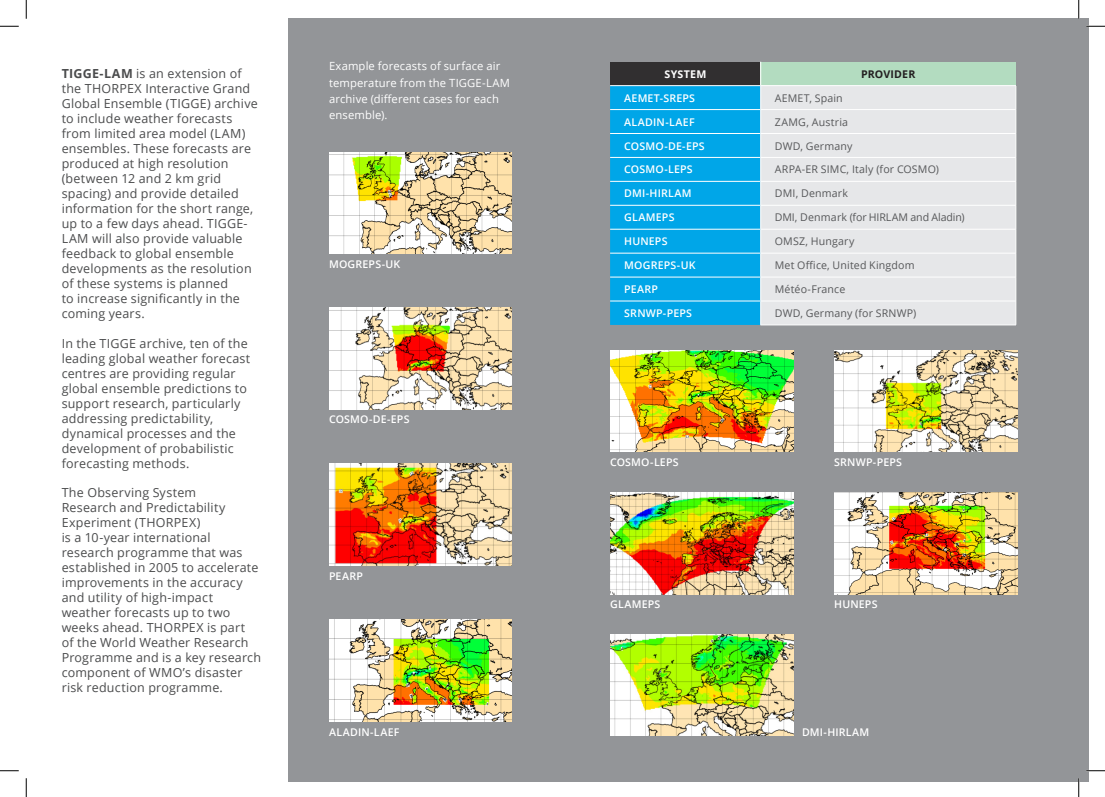
<style>
.page{position:relative;width:1105px;height:797px;background:#fff}
.page>*{position:absolute;margin:0;border:0;box-sizing:border-box;transform-origin:0 0}
.t1{font:12.5px/15px "Open Sans";letter-spacing:.015em;color:#4b4c4d}
.Large_Body_text{font:11.25px/16.2px "Open Sans";letter-spacing:.01em;color:#fff}
.Caption_white_text{font:600 10.62px "Open Sans";letter-spacing:.015em;color:#fff}
.t2{font:10.62px "Open Sans";letter-spacing:.01em;color:#57585a}
.t3{font:10.62px "Open Sans";letter-spacing:-.01em;color:#57585a}
.t4{font:700 10.62px "Open Sans";letter-spacing:.015em;color:#231f20}
.t5{font:700 10.62px "Open Sans";letter-spacing:.02em;color:#fff}
.s1{font-weight:700}
</style>
<div class="page">
<div style="left:552px;top:18px;width:537px;height:763px;background:#939598"></div>
<div style="left:610px;top:62px;width:151px;height:24px;background:#312f30"></div>
<div style="left:761px;top:62px;width:255px;height:24px;background:#b3dcc0"></div>
<div style="left:610px;top:86px;width:150px;height:239px;background:#00a6e8"></div>
<div style="left:761px;top:86px;width:255px;height:239px;background:#e6e7e9"></div>
<svg style="left:1016px;top:86px;width:1px;height:239px"></svg>
<hr style="left:760px;top:325px;width:256px;height:1px;background:#fff">
<hr style="left:610px;top:109px;width:151px;height:1px;background:#fff">
<hr style="left:761px;top:109px;width:255px;height:1px;background:#fff">
<hr style="left:610px;top:133px;width:151px;height:1px;background:#fff">
<hr style="left:761px;top:133px;width:255px;height:1px;background:#fff">
<hr style="left:610px;top:157px;width:151px;height:1px;background:#fff">
<hr style="left:761px;top:157px;width:255px;height:1px;background:#fff">
<hr style="left:610px;top:181px;width:151px;height:1px;background:#fff">
<hr style="left:761px;top:181px;width:255px;height:1px;background:#fff">
<hr style="left:610px;top:205px;width:151px;height:1px;background:#fff">
<hr style="left:761px;top:205px;width:255px;height:1px;background:#fff">
<hr style="left:610px;top:229px;width:151px;height:1px;background:#fff">
<hr style="left:761px;top:229px;width:255px;height:1px;background:#fff">
<hr style="left:610px;top:253px;width:151px;height:1px;background:#fff">
<hr style="left:761px;top:253px;width:255px;height:1px;background:#fff">
<hr style="left:610px;top:277px;width:151px;height:1px;background:#fff">
<hr style="left:761px;top:277px;width:255px;height:1px;background:#fff">
<hr style="left:610px;top:301px;width:151px;height:1px;background:#fff">
<hr style="left:761px;top:301px;width:255px;height:1px;background:#fff">
<hr style="left:761px;top:85px;width:255px;height:1px;background:#fff">
<svg style="left:760px;top:62px;width:1px;height:263px"></svg>
<hr style="left:610px;top:85px;width:151px;height:1px;background:#fff">
<div style="left:288px;top:18px;width:264px;height:763px;background:#939598"></div>
<img style="left:610px;top:350px;width:183px;height:102px">
<img style="left:834px;top:350px;width:183px;height:102px">
<img style="left:834px;top:493px;width:183px;height:101px">
<img style="left:329px;top:152px;width:183px;height:102px">
<img style="left:329px;top:308px;width:183px;height:101px">
<img style="left:329px;top:463px;width:183px;height:102px">
<img style="left:329px;top:619px;width:183px;height:102px">
<img style="left:610px;top:493px;width:183px;height:101px">
<img style="left:611px;top:634px;width:183px;height:101px">
<svg style="left:0;top:25px;width:19px;height:2px"></svg>
<svg style="left:1086px;top:25px;width:19px;height:2px"></svg>
<svg style="left:0;top:770px;width:19px;height:1px"></svg>
<svg style="left:1086px;top:770px;width:19px;height:1px"></svg>
<svg style="left:25px;top:0;width:2px;height:19px"></svg>
<svg style="left:25px;top:778px;width:2px;height:19px"></svg>
<svg style="left:1078px;top:0;width:1px;height:19px"></svg>
<svg style="left:1078px;top:778px;width:1px;height:19px"></svg>
<p class="t1" style="left:62px;top:66px;width:198px"><span class="s1">TIGGE-LAM</span> is an extension of the THORPEX Interactive Grand<br>Global Ensemble (TIGGE) archive to include weather forecasts from limited area model (LAM) ensembles. These forecasts are produced at high resolution (between 12 and 2 km grid spacing) and provide detailed information for the short range, up to a few days ahead. TIGGE-<br>LAM will also provide valuable feedback to global ensemble developments as the resolution of these systems is planned<br>to increase significantly in the coming years.</p>
<p class="t1" style="left:62px;top:335px;width:190px">In the TIGGE archive, ten of the leading global weather forecast centres are providing regular global ensemble predictions to support research, particularly addressing predictability, dynamical processes and the development of probabilistic forecasting methods.</p>
<p class="t1" style="left:62px;top:484px;width:201px">The Observing System<br>Research and Predictability<br>Experiment (THORPEX)<br>is a 10-year international research programme that was established in 2005 to accelerate improvements in the accuracy and utility of high-impact weather forecasts up to two weeks ahead. THORPEX is part<br>of the World Weather Research<br>Programme and is a key research component of WMO’s disaster risk reduction programme.</p>
<p class="Large_Body_text" style="left:329px;top:58px;width:183px">Example forecasts of surface air temperature from the TIGGE-LAM archive (different cases for each ensemble).</p>
<p class="Caption_white_text" style="left:329px;top:256px;width:73px">MOGREPS-UK</p>
<p class="Caption_white_text" style="left:329px;top:412px;width:82px">COSMO-DE-EPS</p>
<p class="Caption_white_text" style="left:329px;top:568px;width:35px">PEARP</p>
<p class="t5" style="left:664px;top:66px;width:44px">SYSTEM</p>
<p class="t4" style="left:861px;top:66px;width:56px">PROVIDER</p>
<p class="Caption_white_text" style="left:624px;top:90px;width:72px">AEMET-SREPS</p>
<p class="t2" style="left:775px;top:90px;width:69px">AEMET, Spain</p>
<p class="Caption_white_text" style="left:624px;top:114px;width:72px">ALADIN-LAEF</p>
<p class="t2" style="left:775px;top:114px;width:75px">ZAMG, Austria</p>
<p class="Caption_white_text" style="left:624px;top:138px;width:82px">COSMO-DE-EPS</p>
<p class="t2" style="left:775px;top:138px;width:79px">DWD, Germany</p>
<p class="Caption_white_text" style="left:624px;top:162px;width:70px">COSMO-LEPS</p>
<p class="t2" style="left:775px;top:162px;width:166px">ARPA-ER SIMC, Italy (for COSMO)</p>
<p class="Caption_white_text" style="left:624px;top:186px;width:69px">DMI-HIRLAM</p>
<p class="t2" style="left:775px;top:186px;width:75px">DMI, Denmark</p>
<p class="Caption_white_text" style="left:624px;top:210px;width:52px">GLAMEPS</p>
<p class="t3" style="left:775px;top:210px;width:191px">DMI, Denmark (for HIRLAM and Aladin)</p>
<p class="Caption_white_text" style="left:624px;top:234px;width:45px">HUNEPS</p>
<p class="t2" style="left:775px;top:234px;width:81px">OMSZ, Hungary</p>
<p class="Caption_white_text" style="left:624px;top:258px;width:73px">MOGREPS-UK</p>
<p class="t2" style="left:775px;top:258px;width:141px">Met Office, United Kingdom</p>
<p class="Caption_white_text" style="left:624px;top:282px;width:35px">PEARP</p>
<p class="t2" style="left:775px;top:282px;width:72px">Météo-France</p>
<p class="Caption_white_text" style="left:624px;top:306px;width:69px">SRNWP-PEPS</p>
<p class="t2" style="left:775px;top:306px;width:143px">DWD, Germany (for SRNWP)</p>
<p class="Caption_white_text" style="left:610px;top:455px;width:70px">COSMO-LEPS</p>
<p class="Caption_white_text" style="left:834px;top:455px;width:69px">SRNWP-PEPS</p>
<p class="Caption_white_text" style="left:610px;top:596px;width:52px">GLAMEPS</p>
<p class="Caption_white_text" style="left:834px;top:596px;width:45px">HUNEPS</p>
<p class="Caption_white_text" style="left:329px;top:724px;width:72px">ALADIN-LAEF</p>
<p class="Caption_white_text" style="left:802px;top:724px;width:69px">DMI-HIRLAM</p>
</div>
